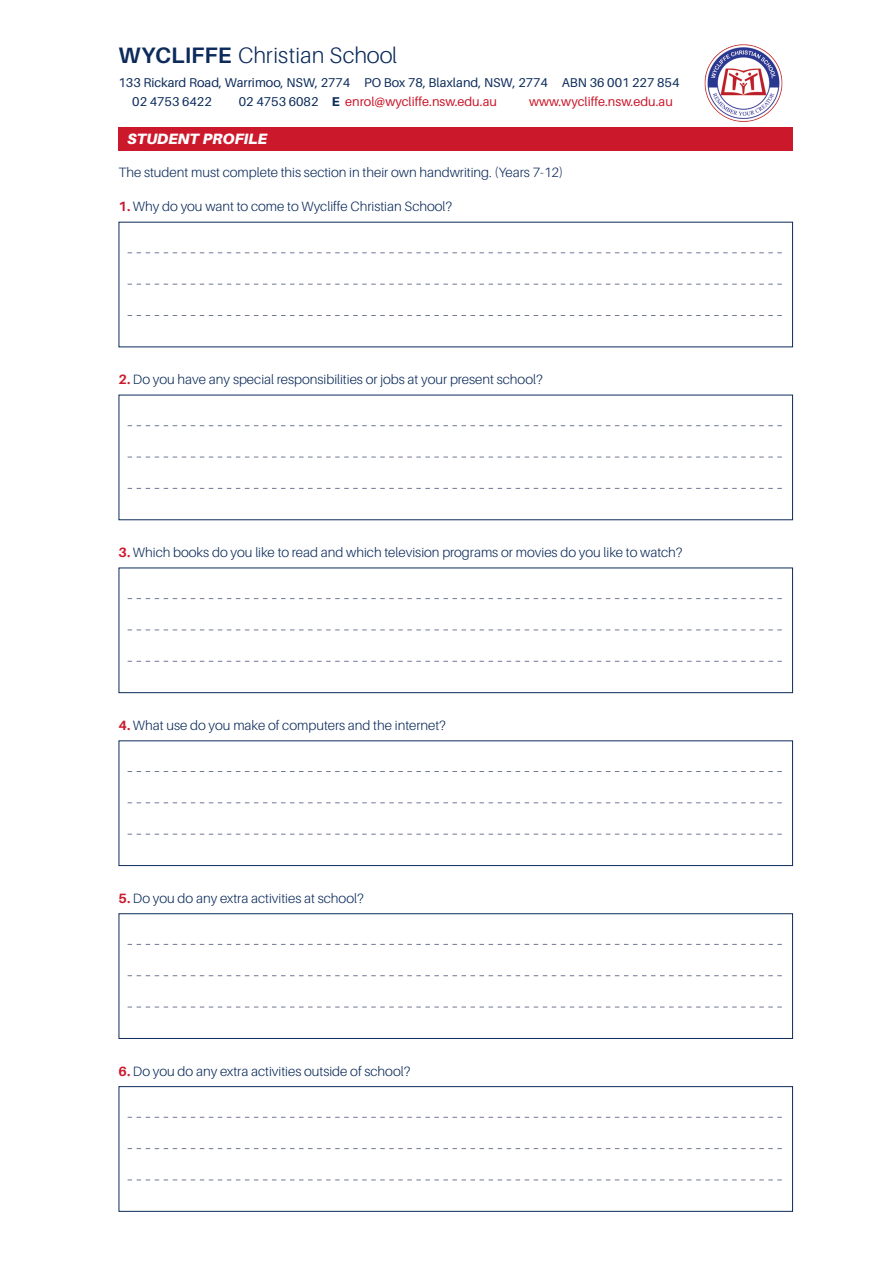
<style>
.page{position:relative;width:893px;height:1263px;background:#fff}
.page>*{position:absolute;margin:0;border:0;box-sizing:border-box;transform-origin:0 0}
.t1{font:300 22.35px "Aileron";color:#0c2b5b}
.t2{font:italic 900 15px "Aileron";color:#fff}
.t3{font:300 13.5px "Aileron";color:#0c2b5b}
.t4{font:12.75px/18.8px "Aileron";color:#0c2b5b}
.t5{font:12.75px "Aileron";color:#cc182b}
.s1{font-weight:700}
.s2{color:#0c2b5b}
.s3{font-weight:800;color:#0c2b5b}
.s4{font-weight:700;color:#cc182b}
</style>
<div class="page">
<div style="left:119px;top:127px;width:674px;height:23px;background:#cc182b"></div>
<svg style="left:128px;top:284px;width:654px;height:1px"></svg>
<svg style="left:128px;top:315px;width:654px;height:1px"></svg>
<svg style="left:128px;top:252px;width:654px;height:1px"></svg>
<svg style="left:128px;top:457px;width:654px;height:1px"></svg>
<svg style="left:128px;top:488px;width:654px;height:1px"></svg>
<svg style="left:128px;top:425px;width:654px;height:1px"></svg>
<div style="left:119px;top:568px;width:674px;height:125px;border:1px solid #0c2b5b"></div>
<svg style="left:128px;top:629px;width:654px;height:1px"></svg>
<svg style="left:128px;top:661px;width:654px;height:1px"></svg>
<svg style="left:128px;top:598px;width:654px;height:1px"></svg>
<div style="left:119px;top:740px;width:674px;height:126px;border:1px solid #0c2b5b"></div>
<svg style="left:128px;top:802px;width:654px;height:1px"></svg>
<svg style="left:128px;top:834px;width:654px;height:1px"></svg>
<svg style="left:128px;top:771px;width:654px;height:1px"></svg>
<div style="left:119px;top:913px;width:674px;height:126px;border:1px solid #0c2b5b"></div>
<svg style="left:128px;top:975px;width:654px;height:1px"></svg>
<svg style="left:128px;top:1007px;width:654px;height:1px"></svg>
<svg style="left:128px;top:944px;width:654px;height:1px"></svg>
<div style="left:119px;top:1086px;width:674px;height:126px;border:1px solid #0c2b5b"></div>
<svg style="left:128px;top:1148px;width:654px;height:1px"></svg>
<svg style="left:128px;top:1179px;width:654px;height:1px"></svg>
<svg style="left:128px;top:1117px;width:654px;height:1px"></svg>
<img style="left:704px;top:44px;width:79px;height:78px">
<h1 class="t1" style="left:119px;top:43px;width:280px"><span class="s1">WYCLIFFE</span> Christian School</h1>
<p class="t4" style="left:132px;top:73px;width:549px;text-indent:-14px">133 Rickard Road, Warrimoo, NSW, 2774 PO Box 78, Blaxland, NSW, 2774 ABN 36 001 227 854<br>02 4753 6422</p>
<p class="t5" style="left:239px;top:94px;width:260px"><span class="s2">02 4753 6082</span> <span class="s3">E</span> enrol@wycliffe.nsw.edu.au</p>
<p class="t5" style="left:529px;top:94px;width:145px">www.wycliffe.nsw.edu.au</p>
<p class="t2" style="left:128px;top:130px;width:141px">STUDENT PROFILE</p>
<p class="t3" style="left:119px;top:165px;width:446px">The student must complete this section in their own handwriting. (Years 7-12)</p>
<p class="t3" style="left:119px;top:199px;width:335px"><span class="s4">1.</span> Why do you want to come to Wycliffe Christian School?</p>
<p class="t3" style="left:119px;top:372px;width:426px"><span class="s4">2.</span> Do you have any special responsibilities or jobs at your present school?</p>
<p class="t3" style="left:119px;top:545px;width:566px"><span class="s4">3.</span> Which books do you like to read and which television programs or movies do you like to watch?</p>
<p class="t3" style="left:119px;top:718px;width:329px"><span class="s4">4.</span> What use do you make of computers and the internet?</p>
<p class="t3" style="left:119px;top:891px;width:247px"><span class="s4">5.</span> Do you do any extra activities at school?</p>
<p class="t3" style="left:119px;top:1063px;width:293px"><span class="s4">6.</span> Do you do any extra activities outside of school?</p>
</div>
